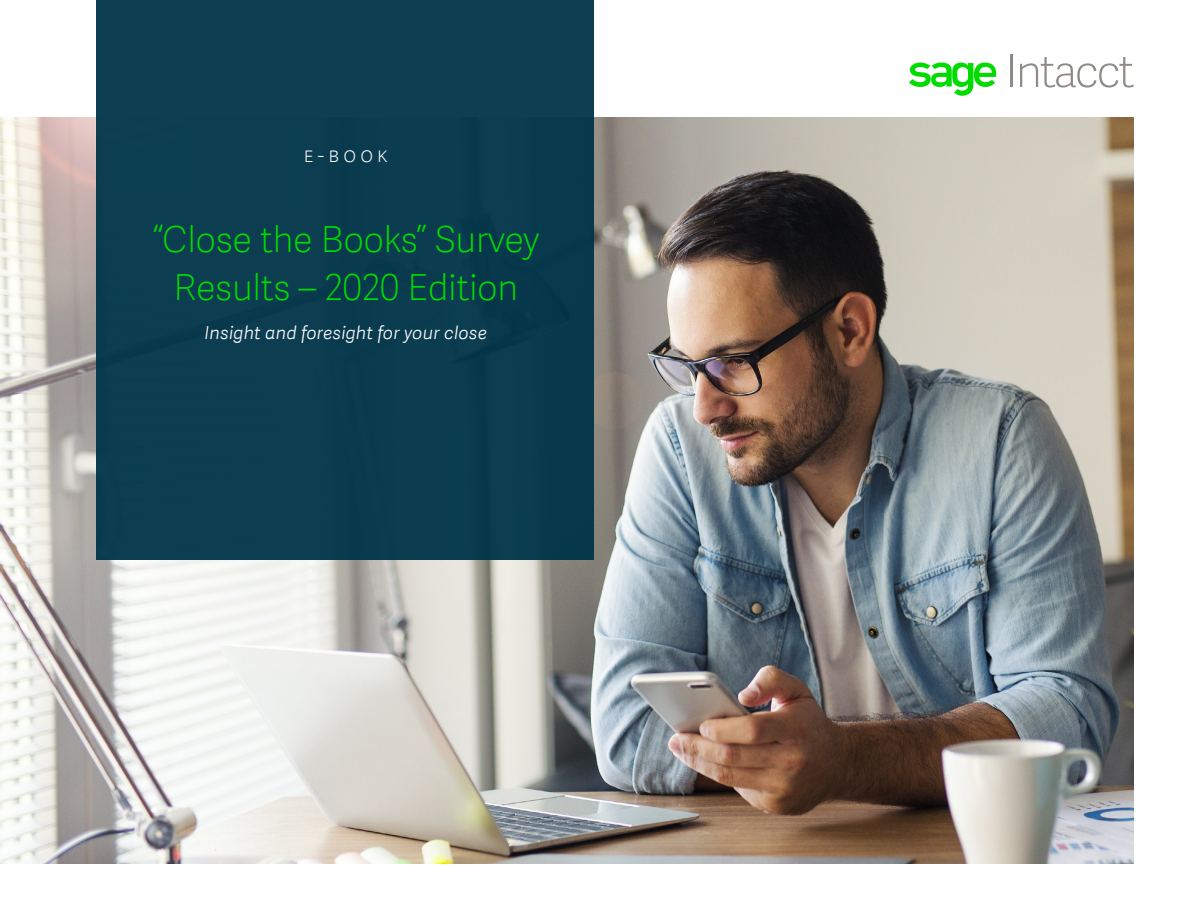
<style>
.page{position:relative;width:1188px;height:918px;background:#fff}
.page>*{position:absolute;margin:0;border:0;box-sizing:border-box;transform-origin:0 0}
.Boxed_Header___LongF{font:36px/48px "Adelle Sans SAGE Th";letter-spacing:-.01em;color:#00dc00;text-align:center}
.Boxed_Title___LongFo{font:21px "Adelle Sans SAGE Th";color:#fff}
.Boxed_Descriptor___L{font:italic 18px "Adelle Sans SAGE Lt";letter-spacing:.01em;color:#fff}
</style>
<div class="page">
<svg style="left:909px;top:63px;width:88px;height:33px"></svg>
<hr style="left:1011px;top:54px;width:2px;height:33px;background:#8f8a87">
<svg style="left:1020px;top:57px;width:114px;height:31px"></svg>
<img style="left:0;top:117px;width:1134px;height:747px">
<div style="left:97px;top:0;width:497px;height:559px;background:#0c3d51"></div>
<p class="Boxed_Title___LongFo" style="left:304px;top:140px;width:86px">E-book</p>
<p class="Boxed_Header___LongF" style="left:152px;top:214px;width:389px">“Close the Books” Survey<br>Results – 2020 Edition</p>
<p class="Boxed_Descriptor___L" style="left:205px;top:320px;width:284px">Insight and foresight for your close</p>
</div>
